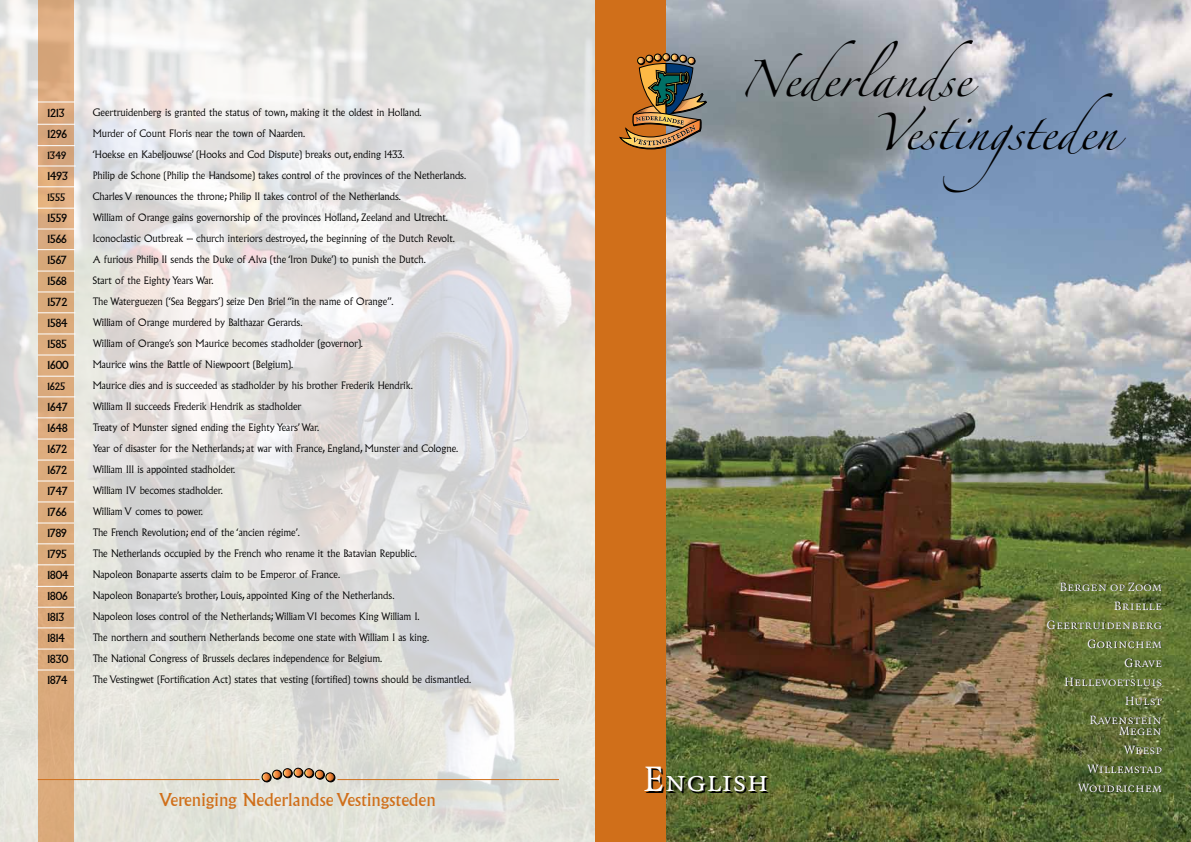
<style>
.page{position:relative;width:1191px;height:842px;background:#fff}
.page>*{position:absolute;margin:0;border:0;box-sizing:border-box;transform-origin:0 0}
.t1{font:33px/53px "Zapfino";color:#000}
.t2{font:30px "Quadraat Small Caps";color:#fff}
.t3{font:17.3px "Albertus";color:#d06f1a}
.t4{font:13px/19px "Quadraat Small Caps";color:#fff;text-align:right}
.t5{font:11px/21px "Albertus";color:#000}
.t6{font:300 10px/21px "Albertus";color:#000}
.t7{font:10px "Albertus";color:#000}
.s1{font-size:38px}
</style>
<div class="page">
<img style="left:0;top:0;width:595px;height:842px">
<hr style="left:38px;top:779px;width:221px;height:1px;background:#d06f1a">
<hr style="left:337px;top:779px;width:221px;height:1px;background:#d06f1a">
<div style="left:262px;top:773px;width:9px;height:9px;border:1px solid #000;border-radius:50%"></div>
<div style="left:326px;top:773px;width:9px;height:9px;border:1px solid #000;border-radius:50%"></div>
<svg style="left:262px;top:768px;width:72px;height:13px"></svg>
<img style="left:666px;top:0;width:525px;height:842px">
<div style="left:595px;top:0;width:71px;height:842px;background:#d06f1a"></div>
<div style="left:662px;top:53px;width:7px;height:8px;border:1px solid #000;border-radius:50%"></div>
<img style="left:619px;top:54px;width:87px;height:95px">
<div style="left:38px;top:0;width:35px;height:842px;background:#dbaa7c"></div>
<hr style="left:37px;top:124px;width:38px;height:1px;background:#fff">
<hr style="left:37px;top:101px;width:38px;height:1px;background:#fff">
<hr style="left:37px;top:145px;width:38px;height:1px;background:#fff">
<hr style="left:38px;top:165px;width:38px;height:1px;background:#fff">
<hr style="left:37px;top:186px;width:38px;height:1px;background:#fff">
<hr style="left:37px;top:208px;width:38px;height:1px;background:#fff">
<hr style="left:38px;top:228px;width:38px;height:1px;background:#fff">
<hr style="left:37px;top:249px;width:38px;height:1px;background:#fff">
<hr style="left:37px;top:271px;width:38px;height:1px;background:#fff">
<hr style="left:37px;top:291px;width:38px;height:1px;background:#fff">
<hr style="left:37px;top:312px;width:38px;height:1px;background:#fff">
<hr style="left:37px;top:333px;width:38px;height:1px;background:#fff">
<hr style="left:38px;top:354px;width:38px;height:1px;background:#fff">
<hr style="left:37px;top:376px;width:38px;height:1px;background:#fff">
<hr style="left:37px;top:396px;width:38px;height:1px;background:#fff">
<hr style="left:36px;top:417px;width:38px;height:1px;background:#fff">
<hr style="left:37px;top:438px;width:38px;height:1px;background:#fff">
<hr style="left:37px;top:460px;width:38px;height:1px;background:#fff">
<hr style="left:37px;top:480px;width:38px;height:1px;background:#fff">
<hr style="left:37px;top:501px;width:38px;height:1px;background:#fff">
<hr style="left:36px;top:522px;width:38px;height:1px;background:#fff">
<hr style="left:36px;top:543px;width:38px;height:1px;background:#fff">
<hr style="left:37px;top:564px;width:38px;height:1px;background:#fff">
<hr style="left:36px;top:586px;width:38px;height:1px;background:#fff">
<hr style="left:38px;top:607px;width:38px;height:1px;background:#fff">
<hr style="left:37px;top:627px;width:38px;height:1px;background:#fff">
<hr style="left:37px;top:648px;width:38px;height:1px;background:#fff">
<hr style="left:37px;top:669px;width:38px;height:1px;background:#fff">
<p class="t5" style="left:47px;top:103px;width:21px">1213<br>1296</p>
<p class="t7" style="left:47px;top:149px;width:20px">1349</p>
<p class="t5" style="left:47px;top:166px;width:22px">1493</p>
<p class="t7" style="left:47px;top:191px;width:19px">1555</p>
<p class="t5" style="left:47px;top:208px;width:23px">1559<br>1566<br>1567<br>1568<br>1572<br>1584<br>1585<br>1600</p>
<p class="t7" style="left:47px;top:380px;width:20px">1625</p>
<p class="t5" style="left:47px;top:397px;width:23px">1647<br>1648<br>1672<br>1672<br>1747<br>1766<br>1789<br>1795<br>1804<br>1806<br>1813<br>1814<br>1830<br>1874</p>
<p class="t6" style="left:93px;top:102px;width:380px">Geertruidenberg is granted the status of town, making it the oldest in Holland.<br>Murder of Count Floris near the town of Naarden.<br>‘Hoekse en Kabeljouwse’ (Hooks and Cod Dispute) breaks out, ending 1433.<br>Philip de Schone (Philip the Handsome) takes control of the provinces of the Netherlands.<br>Charles V renounces the throne; Philip II takes control of the Netherlands.<br>William of Orange gains governorship of the provinces Holland, Zeeland and Utrecht.<br>Iconoclastic Outbreak – church interiors destroyed, the beginning of the Dutch Revolt.<br>A furious Philip II sends the Duke of Alva (the ‘Iron Duke’) to punish the Dutch.<br>Start of the Eighty Years War.<br>The Waterguezen (‘Sea Beggars’) seize Den Briel “in the name of Orange”.<br>William of Orange murdered by Balthazar Gerards.<br>William of Orange’s son Maurice becomes stadholder (governor).<br>Maurice wins the Battle of Niewpoort (Belgium).<br>Maurice dies and is succeeded as stadholder by his brother Frederik Hendrik.<br>William II succeeds Frederik Hendrik as stadholder<br>Treaty of Munster signed ending the Eighty Years’War.<br>Year of disaster for the Netherlands; at war with France, England, Munster and Cologne.<br>William III is appointed stadholder.<br>William IV becomes stadholder.<br>William V comes to power.<br>The French Revolution; end of the ‘ancien régime’.<br>The Netherlands occupied by the French who rename it the Batavian Republic.<br>Napoleon Bonaparte asserts claim to be Emperor of France.<br>Napoleon Bonaparte’s brother, Louis, appointed King of the Netherlands.<br>Napoleon loses control of the Netherlands; William VI becomes King William I.<br>The northern and southern Netherlands become one state with William I as king.<br>The National Congress of Brussels declares independence for Belgium.<br>The Vestingwet (Fortification Act) states that vesting (fortified) towns should be dismantled.</p>
<h3 class="t3" style="left:159px;top:790px;width:278px">Vereniging Nederlandse Vestingsteden</h3>
<h1 class="t1" style="left:873px;top:58px;width:246px;text-indent:-134px">Nederlandse<br>Vestingsteden</h1>
<h2 class="t2" style="left:643px;top:766px;width:126px"><span class="s1">E</span>nglish</h2>
<h3 class="t4" style="left:1046px;top:577px;width:117px">Bergen op Zoom<br>Brielle<br>Geertruidenberg<br>Gorinchem<br>Grave<br>Hellevoetsluis<br>Hulst<br>Ravenstein</h3>
<h3 class="t4" style="left:1087px;top:722px;width:76px">Megen<br>Weesp<br>Willemstad</h3>
<h3 class="t4" style="left:1078px;top:779px;width:86px">Woudrichem</h3>
</div>
